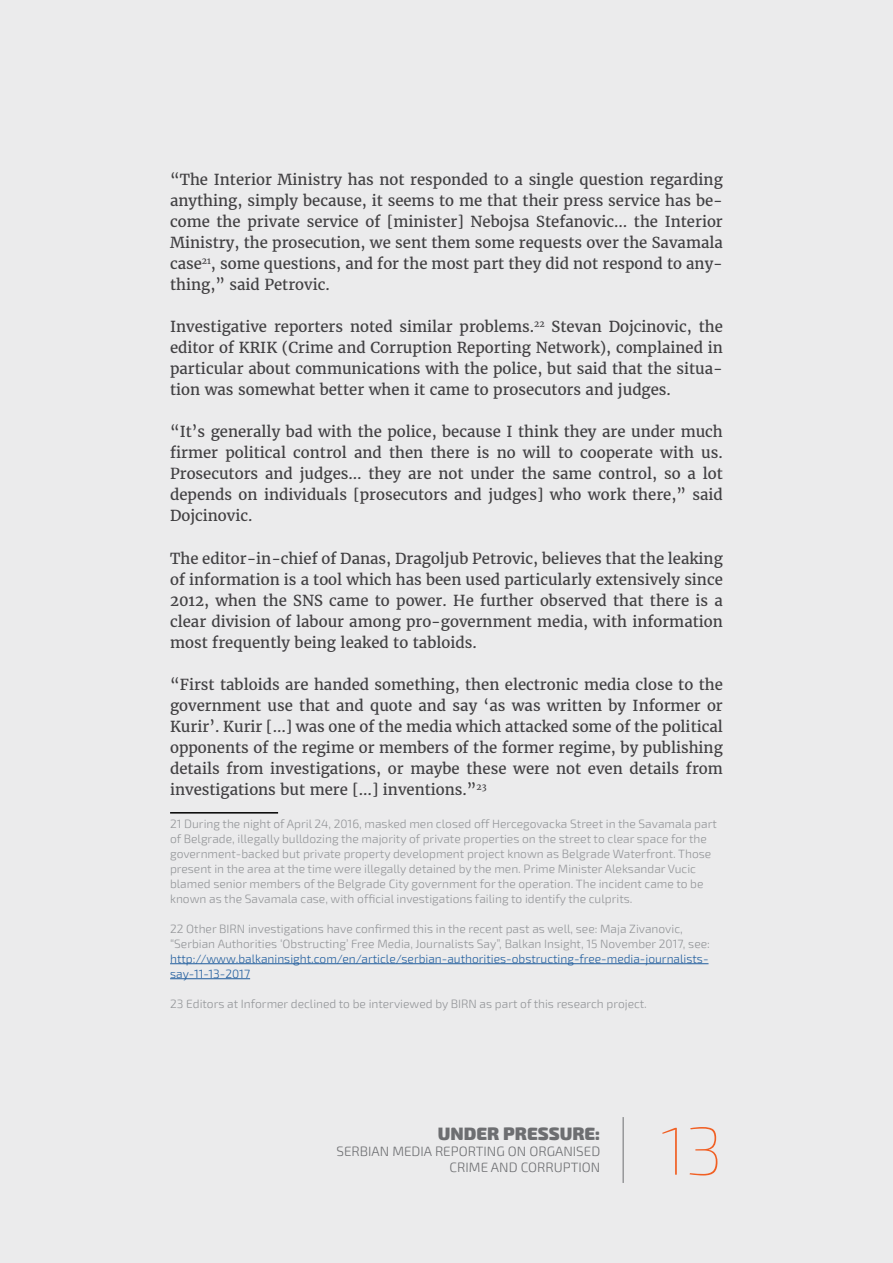
<style>
.page{position:relative;width:893px;height:1263px;background:#ebebec}
.page>*{position:absolute;margin:0;border:0;box-sizing:border-box;transform-origin:0 0}
.t1{font:100 67.95px "Exo 2";color:#f15f23}
.t2{font:900 18px "Exo 2";color:#6d6e71}
.t3{font:15px/21px "Merriweather";color:#414042;text-align:justify}
.t4{font:300 13.5px/16.2px "Exo 2";color:#6d6e71;text-align:right}
.t5{font:300 12px/15px "Exo 2";color:#939598}
.t6{font:300 12px/15px "Exo 2";color:#215e9e}
</style>
<div class="page">
<hr style="left:623px;top:1117px;width:1px;height:66px;background:#6d6e71">
<hr style="left:170px;top:812px;width:108px;height:1px;background:#000">
<hr style="left:170px;top:963px;width:538px;height:1px;background:#215e9e">
<hr style="left:170px;top:978px;width:80px;height:1px;background:#215e9e">
<p class="t3" style="left:170px;top:169px;width:554px">“The Interior Ministry has not responded to a single question regarding anything, simply because, it seems to me that their press service has be&shy;come the private service of [minister] Nebojsa Stefanovic… the Interior Ministry, the prosecution, we sent them some requests over the Savamala case<sup>21</sup>, some questions, and for the most part they did not respond to any&shy;thing,” said Petrovic.</p>
<p class="t3" style="left:170px;top:316px;width:554px">Investigative reporters noted similar problems.<sup>22</sup> Stevan Dojcinovic, the editor of KRIK (Crime and Corruption Reporting Network), complained in particular about communications with the police, but said that the situa&shy;tion was somewhat better when it came to prosecutors and judges.</p>
<p class="t3" style="left:170px;top:421px;width:554px">“It’s generally bad with the police, because I think they are under much firmer political control and then there is no will to cooperate with us.<br>Prosecutors and judges… they are not under the same control, so a lot depends on individuals [prosecutors and judges] who work there,” said Dojcinovic.</p>
<p class="t3" style="left:170px;top:547px;width:554px">The editor-in-chief of Danas, Dragoljub Petrovic, believes that the leaking of information is a tool which has been used particularly extensively since 2012, when the SNS came to power. He further observed that there is a clear division of labour among pro-government media, with information most frequently being leaked to tabloids.</p>
<p class="t3" style="left:170px;top:674px;width:554px">“First tabloids are handed something, then electronic media close to the government use that and quote and say ‘as was written by Informer or Kurir’. Kurir […] was one of the media which attacked some of the political opponents of the regime or members of the former regime, by publishing details from investigations, or maybe these were not even details from investigations but mere […] inventions.”<sup>23</sup></p>
<p class="t5" style="left:170px;top:816px;width:548px">21 During the night of April 24, 2016, masked men closed off Hercegovacka Street in the Savamala part of Belgrade, illegally bulldozing the majority of private properties on the street to clear space for the government-backed but private property development project known as Belgrade Waterfront. Those present in the area at the time were illegally detained by the men. Prime Minister Aleksandar Vucic blamed senior members of the Belgrade City government for the operation. The incident came to be known as the Savamala case, with official investigations failing to identify the culprits.</p>
<p class="t5" style="left:170px;top:921px;width:541px">22 Other BIRN investigations have confirmed this in the recent past as well, see: Maja Zivanovic, “Serbian Authorities ‘Obstructing’ Free Media, Journalists Say”, Balkan Insight, 15 November 2017, see:</p>
<p class="t6" style="left:170px;top:951px;width:540px">http://www.balkaninsight.com/en/article/serbian-authorities-obstructing-free-media-journalists&shy;say-11-13-2017</p>
<p class="t5" style="left:170px;top:996px;width:478px">23 Editors at Informer declined to be interviewed by BIRN as part of this research project.</p>
<p class="t2" style="left:438px;top:1122px;width:164px">UNDER PRESSURE:</p>
<p class="t4" style="left:337px;top:1143px;width:265px">SERBIAN MEDIA REPORTING ON ORGANISED<br>CRIME AND CORRUPTION</p>
<h1 class="t1" style="left:660px;top:1112px;width:65px">13</h1>
</div>
